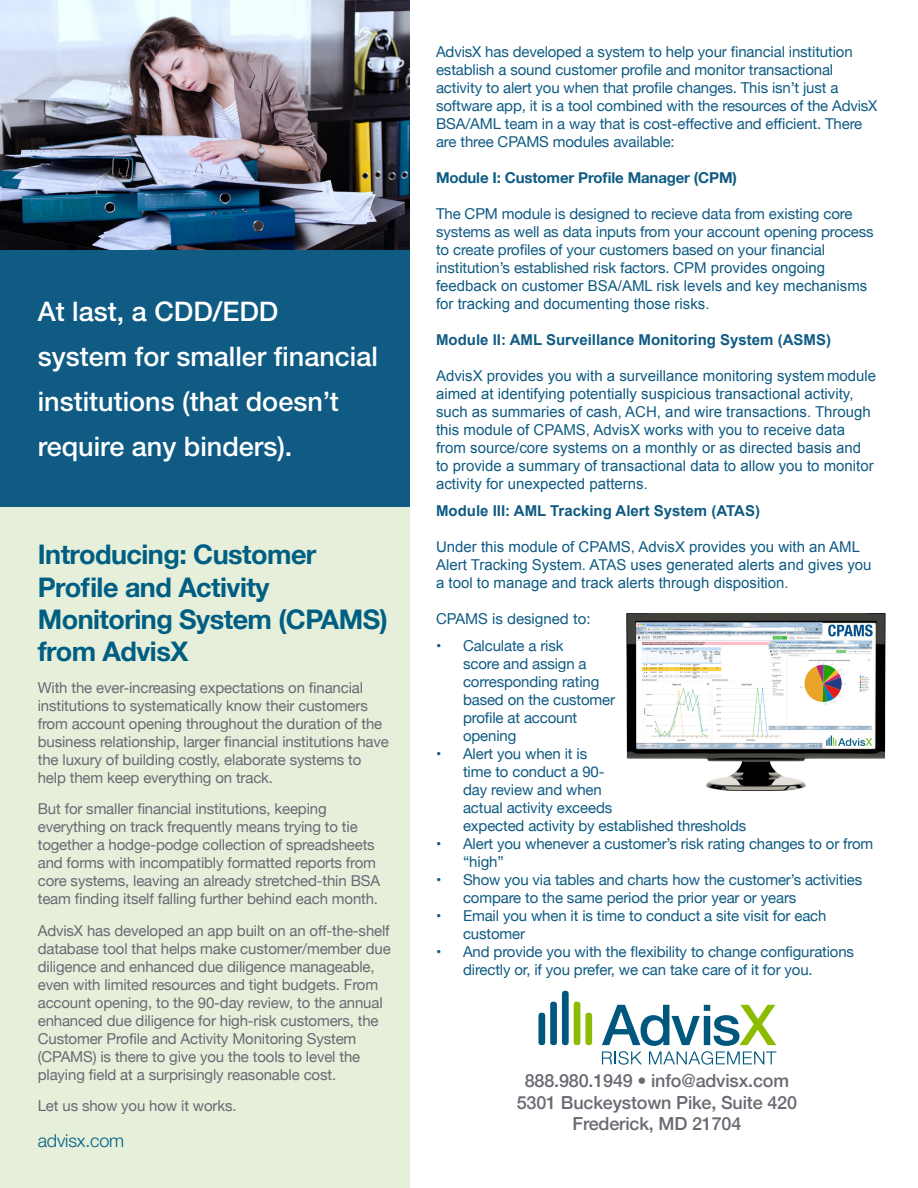
<style>
.page{position:relative;width:918px;height:1188px;background:#fff}
.page>*{position:absolute;margin:0;border:0;box-sizing:border-box;transform-origin:0 0}
.Product_Name{font:500 27px/45px "Helvetica Neue LT Std";color:#fff}
.Blue_Subhead{font:700 27px/32.4px "Helvetica Neue";letter-spacing:-.02em;color:#005e82}
.Body_Copy{font:500 18px/21.6px "Helvetica Neue";letter-spacing:-.01em;color:#696b73;text-align:center}
.Body_Copy-2{font:300 18px "Helvetica Neue LT Std";letter-spacing:-.01em;color:#005e82}
.Body_Copy-3{font:15px/18px "Helvetica Neue";letter-spacing:-.01em;color:#0f5b83}
.Blue_Subhead-2{font:15px/18px "Helvetica Neue";letter-spacing:-.01em;color:#686a72}
.Body_Copy-4{font:15px/18px "Arial";color:#0f5b83}
.Body_Copy-5{font:700 15px "Arial";color:#0f5b83}
.Body_Copy-6{font:700 15px "Helvetica Neue";letter-spacing:-.01em;color:#0f5b83}
.s1{font-family:"Arial"}
</style>
<div class="page">
<img style="left:0;top:0;width:409px;height:251px">
<div style="left:0;top:336px;width:409px;height:852px;background:#e5efda"></div>
<div style="left:0;top:251px;width:409px;height:256px;background:#0f5b83"></div>
<div style="left:538px;top:1013px;width:7px;height:32px;background:#00577d;border-radius:3px"></div>
<div style="left:550px;top:1002px;width:7px;height:43px;background:#00577d;border-radius:3px"></div>
<div style="left:562px;top:991px;width:7px;height:54px;background:#00577d;border-radius:3px"></div>
<div style="left:574px;top:1002px;width:6px;height:43px;background:#8dbb00;border-radius:3px"></div>
<div style="left:585px;top:1013px;width:7px;height:32px;background:#8dbb00;border-radius:3px"></div>
<svg style="left:602px;top:1005px;width:174px;height:60px"></svg>
<img style="left:626px;top:613px;width:260px;height:178px">
<p class="Product_Name" style="left:38px;top:289px;width:342px">At last, a CDD/EDD<br>system for smaller financial institutions (that doesn’t require any binders).</p>
<p class="Blue_Subhead" style="left:38px;top:539px;width:352px">Introducing: Customer<br>Profile and Activity<br>Monitoring System (CPAMS) from AdvisX</p>
<p class="Blue_Subhead-2" style="left:38px;top:679px;width:353px">With the ever-increasing expectations on financial institutions to systematically know their customers from account opening throughout the duration of the business relationship, larger financial institutions have the luxury of building costly, elaborate systems to help them keep everything on track.</p>
<p class="Blue_Subhead-2" style="left:38px;top:801px;width:344px">But for smaller financial institutions, keeping everything on track frequently means trying to tie together a hodge-podge collection of spreadsheets and forms with incompatibly formatted reports from core systems, leaving an already stretched-thin BSA team finding itself falling further behind each month.</p>
<p class="Blue_Subhead-2" style="left:38px;top:922px;width:354px">AdvisX has developed an app built on an off-the-shelf database tool that helps make customer/member due diligence and enhanced due diligence manageable, even with limited resources and tight budgets. From account opening, to the 90-day review, to the annual enhanced due diligence for high-risk customers, the Customer Profile and Activity Monitoring System (CPAMS) is there to give you the tools to level the playing field at a surprisingly reasonable cost.</p>
<p class="Blue_Subhead-2" style="left:38px;top:1098px;width:200px">Let us show you how it works.</p>
<p class="Body_Copy-2" style="left:38px;top:1130px;width:88px">advisx.com</p>
<p class="Body_Copy-3" style="left:436px;top:44px;width:443px">AdvisX has developed a system to help your financial institution establish a sound customer profile and monitor transactional activity to alert you when that profile changes. This isn’t just a software app, it is a tool combined with the resources of the AdvisX BSA/AML team in a way that is cost-effective and efficient. There are three CPAMS modules available:</p>
<p class="Body_Copy-6" style="left:436px;top:166px;width:302px">Module I: Customer Profile Manager (CPM)</p>
<p class="Body_Copy-3" style="left:436px;top:206px;width:439px">The CPM module is designed to recieve data from existing core systems as well as data inputs from your account opening process to create profiles of your customers based on your financial institution’s established risk factors. <span class="s1">CPM provides ongoing feedback on customer BSA/AML risk levels and key mechanisms for tracking and documenting those risks.</span></p>
<p class="Body_Copy-5" style="left:436px;top:330px;width:397px">Module II: AML Surveillance Monitoring System (ASMS)</p>
<p class="Body_Copy-4" style="left:436px;top:367px;width:442px">AdvisX provides you with a surveillance monitoring system module aimed at identifying potentially suspicious transactional activity, such as summaries of cash, ACH, and wire transactions. Through this module of CPAMS, AdvisX works with you to receive data from source/core systems on a monthly or as directed basis and to provide a summary of transactional data to allow you to monitor activity for unexpected patterns.</p>
<p class="Body_Copy-5" style="left:436px;top:501px;width:325px">Module III: AML Tracking Alert System (ATAS)</p>
<p class="Body_Copy-4" style="left:436px;top:538px;width:437px">Under this module of CPAMS, AdvisX provides you with an AML<br>Alert Tracking System. ATAS uses generated alerts and gives you a tool to manage and track alerts through disposition.</p>
<p class="Body_Copy-3" style="left:436px;top:611px;width:156px">CPAMS is designed to:</p>
<p class="Body_Copy-3" style="left:463px;top:638px;width:154px;text-indent:-27px">• Calculate a risk<br>score and assign a corresponding rating based on the customer profile at account opening</p>
<p class="Body_Copy-3" style="left:463px;top:746px;width:285px;text-indent:-27px">• Alert you when it is<br>time to conduct a 90-<br>day review and when<br>actual activity exceeds<br>expected activity by established thresholds</p>
<p class="Body_Copy-3" style="left:463px;top:836px;width:412px;text-indent:-27px">• Alert you whenever a customer’s risk rating changes to or from “high”</p>
<p class="Body_Copy-3" style="left:463px;top:872px;width:401px;text-indent:-27px">• Show you via tables and charts how the customer’s activities compare to the same period the prior year or years</p>
<p class="Body_Copy-3" style="left:463px;top:908px;width:365px;text-indent:-27px">• Email you when it is time to conduct a site visit for each customer</p>
<p class="Body_Copy-3" style="left:463px;top:944px;width:393px;text-indent:-27px">• And provide you with the flexibility to change configurations directly or, if you prefer, we can take care of it for you.</p>
<p class="Body_Copy" style="left:517px;top:1068px;width:282px">888.980.1949 • info@advisx.com<br>5301 Buckeystown Pike, Suite 420<br>Frederick, MD 21704</p>
</div>
